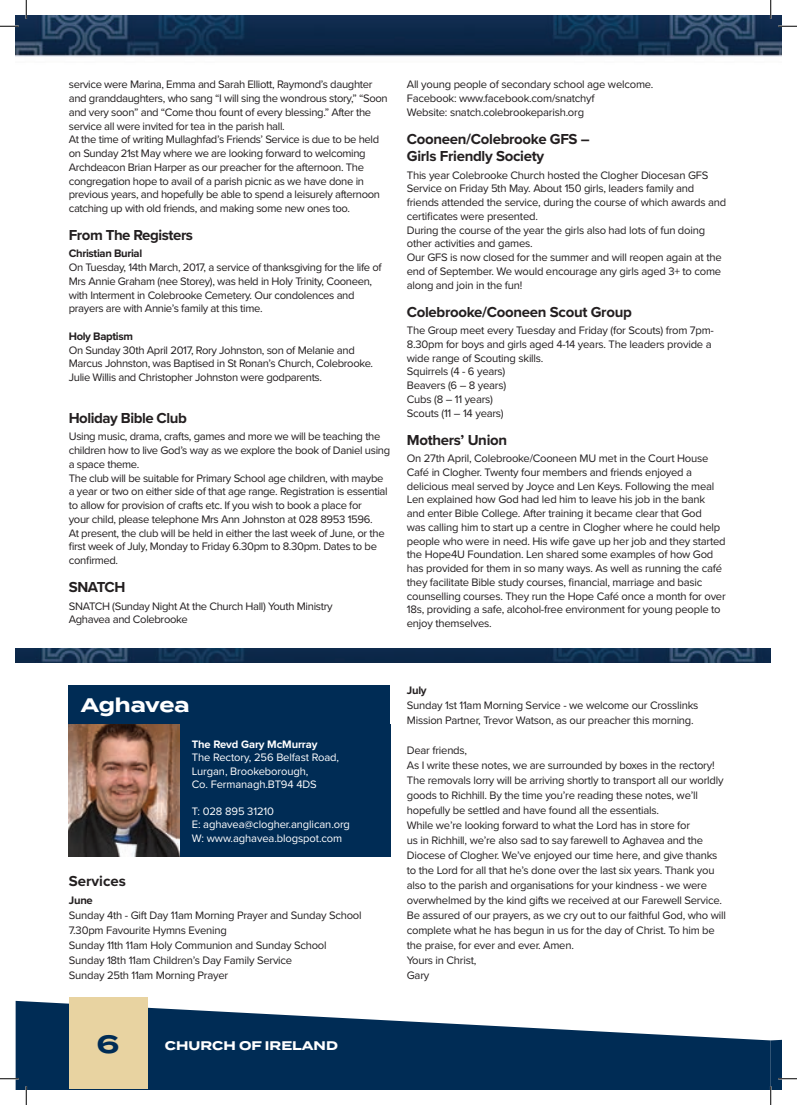
<style>
.page{position:relative;width:797px;height:1105px;background:#fff}
.page>*{position:absolute;margin:0;border:0;box-sizing:border-box;transform-origin:0 0}
.t1{font:700 25px "Termina";color:#002c55}
.t2{font:700 19.62px "Termina";letter-spacing:-.01em;color:#fff}
.t3{font:700 15px/17.5px "Proxima Nova";letter-spacing:-.02em;color:#231f20}
.t4{font:700 15px "Proxima Nova";color:#231f20}
.t5{font:700 12.5px "Termina";color:#fff}
.t6{font:11.25px/13.8px "Proxima Nova";letter-spacing:-.02em;color:#231f20}
.t7{font:11.25px/13.4px "Proxima Nova";letter-spacing:-.01em;color:#fff}
.t8{font:700 11.25px "Proxima Nova";letter-spacing:-.03em;color:#231f20}
.t9{font:700 11.25px "Proxima Nova";letter-spacing:-.01em;color:#fff}
</style>
<div class="page">
<svg style="left:16px;top:1001px;width:754px;height:88px;fill:#002c55"></svg>
<img style="left:16px;top:16px;width:765px;height:41px">
<div style="left:69px;top:997px;width:78px;height:92px;background:#e8d3a1"></div>
<div style="left:69px;top:685px;width:321px;height:171px;background:#002c55"></div>
<img style="left:69px;top:724px;width:111px;height:132px">
<img style="left:16px;top:649px;width:754px;height:13px">
<svg style="left:0;top:25px;width:19px;height:2px"></svg>
<svg style="left:778px;top:25px;width:19px;height:2px"></svg>
<svg style="left:0;top:1078px;width:19px;height:1px"></svg>
<svg style="left:25px;top:0;width:2px;height:19px"></svg>
<svg style="left:25px;top:1086px;width:2px;height:19px"></svg>
<svg style="left:770px;top:0;width:1px;height:19px"></svg>
<svg style="left:770px;top:1039px;width:27px;height:66px"></svg>
<p class="t6" style="left:69px;top:78px;width:320px">service were Marina, Emma and Sarah Elliott, Raymond’s daughter and granddaughters, who sang “I will sing the wondrous story,” “Soon and very soon” and “Come thou fount of every blessing.” After the service all were invited for tea in the parish hall.<br>At the time of writing Mullaghfad’s Friends’ Service is due to be held on Sunday 21st May where we are looking forward to welcoming Archdeacon Brian Harper as our preacher for the afternoon. The congregation hope to avail of a parish picnic as we have done in previous years, and hopefully be able to spend a leisurely afternoon catching up with old friends, and making some new ones too.</p>
<h3 class="t3" style="left:69px;top:227px;width:126px">From The Registers</h3>
<p class="t8" style="left:69px;top:247px;width:75px">Christian Burial</p>
<p class="t6" style="left:69px;top:261px;width:314px">On Tuesday, 14th March, 2017, a service of thanksgiving for the life of Mrs Annie Graham (nee Storey), was held in Holy Trinity, Cooneen, with Interment in Colebrooke Cemetery. Our condolences and prayers are with Annie’s family at this time.</p>
<p class="t8" style="left:69px;top:329px;width:66px">Holy Baptism</p>
<p class="t6" style="left:69px;top:343px;width:306px">On Sunday 30th April 2017, Rory Johnston, son of Melanie and<br>Marcus Johnston, was Baptised in St Ronan’s Church, Colebrooke.<br>Julie Willis and Christopher Johnston were godparents.</p>
<h3 class="t3" style="left:69px;top:410px;width:120px">Holiday Bible Club</h3>
<p class="t6" style="left:69px;top:430px;width:323px">Using music, drama, crafts, games and more we will be teaching the children how to live God’s way as we explore the book of Daniel using a space theme.<br>The club will be suitable for Primary School age children, with maybe a year or two on either side of that age range. Registration is essential to allow for provision of crafts etc. If you wish to book a place for<br>your child, please telephone Mrs Ann Johnston at 028 8953 1596.<br>At present, the club will be held in either the last week of June, or the first week of July, Monday to Friday 6.30pm to 8.30pm. Dates to be confirmed.</p>
<h3 class="t3" style="left:69px;top:579px;width:58px">SNATCH</h3>
<p class="t6" style="left:69px;top:599px;width:265px">SNATCH (Sunday Night At the Church Hall) Youth Ministry<br>Aghavea and Colebrooke</p>
<p class="t6" style="left:407px;top:78px;width:248px">All young people of secondary school age welcome.<br>Facebook: www.facebook.com/snatchyf<br>Website: snatch.colebrookeparish.org</p>
<h3 class="t3" style="left:407px;top:131px;width:184px">Cooneen/Colebrooke GFS –<br>Girls Friendly Society</h3>
<p class="t6" style="left:407px;top:168px;width:321px">This year Colebrooke Church hosted the Clogher Diocesan GFS Service on Friday 5th May. About 150 girls, leaders family and friends attended the service, during the course of which awards and certificates were presented.<br>During the course of the year the girls also had lots of fun doing other activities and games.<br>Our GFS is now closed for the summer and will reopen again at the end of September. We would encourage any girls aged 3+ to come along and join in the fun!</p>
<h3 class="t3" style="left:407px;top:304px;width:226px">Colebrooke/Cooneen Scout Group</h3>
<p class="t6" style="left:407px;top:324px;width:309px">The Group meet every Tuesday and Friday (for Scouts) from 7pm-8.30pm for boys and girls aged 4-14 years. The leaders provide a wide range of Scouting skills.<br>Squirrels (4 - 6 years)<br>Beavers (6 – 8 years)<br>Cubs (8 – 11 years)<br>Scouts (11 – 14 years)</p>
<h3 class="t3" style="left:407px;top:432px;width:102px">Mothers’ Union</h3>
<p class="t6" style="left:407px;top:452px;width:320px">On 27th April, Colebrooke/Cooneen MU met in the Court House Café in Clogher. Twenty four members and friends enjoyed a delicious meal served by Joyce and Len Keys. Following the meal Len explained how God had led him to leave his job in the bank and enter Bible College. After training it became clear that God<br>was calling him to start up a centre in Clogher where he could help people who were in need. His wife gave up her job and they started the Hope4U Foundation. Len shared some examples of how God has provided for them in so many ways. As well as running the café they facilitate Bible study courses, financial, marriage and basic counselling courses. They run the Hope Café once a month for over 18s, providing a safe, alcohol-free environment for young people to enjoy themselves.</p>
<h2 class="t2" style="left:81px;top:691px;width:110px">Aghavea</h2>
<p class="t9" style="left:192px;top:737px;width:127px">The Revd Gary McMurray</p>
<p class="t7" style="left:192px;top:751px;width:149px">The Rectory, 256 Belfast Road,<br>Lurgan, Brookeborough,<br>Co. Fermanagh.BT94 4DS</p>
<p class="t7" style="left:192px;top:805px;width:160px">T: 028 895 31210<br>E: aghavea@clogher.anglican.org<br>W: www.aghavea.blogspot.com</p>
<h3 class="t4" style="left:69px;top:872px;width:59px">Services</h3>
<p class="t8" style="left:69px;top:894px;width:26px">June</p>
<p class="t6" style="left:69px;top:908px;width:294px;line-height:15px">Sunday 4th - Gift Day 11am Morning Prayer and Sunday School 7.30pm Favourite Hymns Evening<br>Sunday 11th 11am Holy Communion and Sunday School Sunday 18th 11am Children’s Day Family Service<br>Sunday 25th 11am Morning Prayer</p>
<h1 class="t1" style="left:97px;top:1026px;width:24px">6</h1>
<p class="t5" style="left:165px;top:1037px;width:174px">CHURCH OF IRELAND</p>
<p class="t8" style="left:407px;top:684px;width:21px">July</p>
<p class="t6" style="left:407px;top:698px;width:293px;line-height:15px">Sunday 1st 11am Morning Service - we welcome our Crosslinks<br>Mission Partner, Trevor Watson, as our preacher this morning.</p>
<p class="t6" style="left:407px;top:743px;width:320px;line-height:15px">Dear friends,<br>As I write these notes, we are surrounded by boxes in the rectory!<br>The removals lorry will be arriving shortly to transport all our worldly goods to Richhill. By the time you’re reading these notes, we’ll hopefully be settled and have found all the essentials.<br>While we’re looking forward to what the Lord has in store for<br>us in Richhill, we’re also sad to say farewell to Aghavea and the Diocese of Clogher. We’ve enjoyed our time here, and give thanks to the Lord for all that he’s done over the last six years. Thank you also to the parish and organisations for your kindness - we were overwhelmed by the kind gifts we received at our Farewell Service.<br>Be assured of our prayers, as we cry out to our faithful God, who will complete what he has begun in us for the day of Christ. To him be the praise, for ever and ever. Amen.<br>Yours in Christ,<br>Gary</p>
</div>
